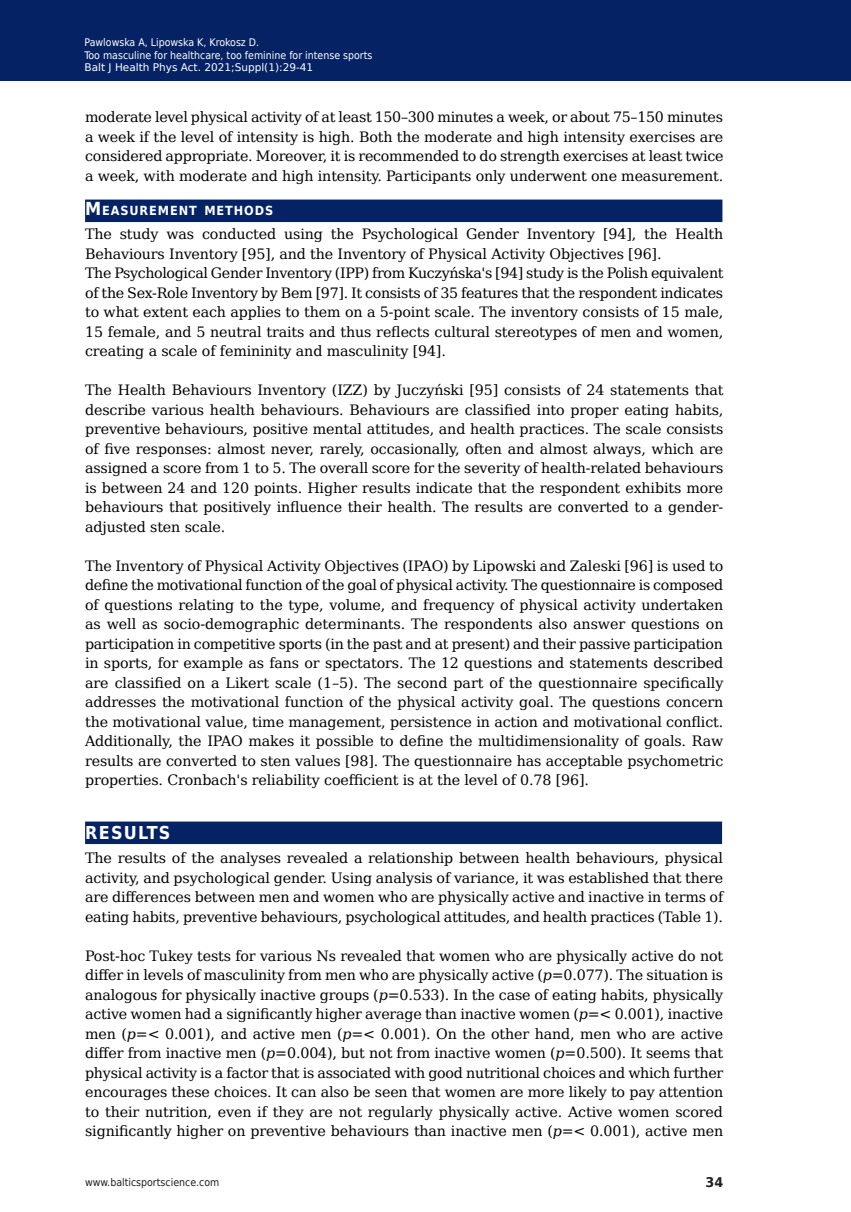
<style>
.page{position:relative;width:851px;height:1212px;background:#fff}
.page>*{position:absolute;margin:0;border:0;box-sizing:border-box;transform-origin:0 0}
.t1{font:700 17.85px "DejaVu Sans Condensed";letter-spacing:.07em;color:#fff}
.t2{font:14.25px/19.5px "DejaVu Serif";letter-spacing:-.01em;color:#000;text-align:justify}
.t3{font:700 13.35px "DejaVu Sans";color:#231f20;scale:.96 1}
.t4{font:700 12.6px "DejaVu Sans Condensed";letter-spacing:.07em;color:#fff}
.t5{font:10.5px/12.6px "DejaVu Sans Condensed";color:#fff}
.t6{font:10.5px "DejaVu Sans";color:#fff}
.t7{font:10.5px "DejaVu Sans Condensed";color:#231f20}
.s1{font-size:18px}
.s2{font-style:italic}
</style>
<div class="page">
<div style="left:0;top:0;width:850px;height:80px;background:#052265"></div>
<div style="left:85px;top:200px;width:637px;height:22px;background:#052265"></div>
<div style="left:85px;top:821px;width:637px;height:23px;background:#052265"></div>
<p class="t5" style="left:84px;top:35px;width:289px">Pawlowska A, Lipowska K, Krokosz D.<br>Too masculine for healthcare, too feminine for intense sports</p>
<p class="t6" style="left:84px;top:59px;width:230px">Balt J Health Phys Act. 2021;Suppl(1):29-41</p>
<p class="t2" style="left:85px;top:106px;width:639px">moderate level physical activity of at least 150–300 minutes a week, or about 75–150 minutes a week if the level of intensity is high. Both the moderate and high intensity exercises are considered appropriate. Moreover, it is recommended to do strength exercises at least twice a week, with moderate and high intensity. Participants only underwent one measurement.</p>
<p class="t4" style="left:85px;top:200px;width:190px"><span class="s1">M</span> EASUREMENT METHODS</p>
<p class="t2" style="left:85px;top:223px;width:639px;text-align:left">The study was conducted using the Psychological Gender Inventory [94], the Health Behaviours Inventory [95], and the Inventory of Physical Activity Objectives [96].<br>The Psychological Gender Inventory (IPP) from Kuczyńska's [94] study is the Polish equivalent of the Sex-Role Inventory by Bem [97]. It consists of 35 features that the respondent indicates to what extent each applies to them on a 5-point scale. The inventory consists of 15 male, 15 female, and 5 neutral traits and thus reflects cultural stereotypes of men and women, creating a scale of femininity and masculinity [94].</p>
<p class="t2" style="left:85px;top:379px;width:639px">The Health Behaviours Inventory (IZZ) by Juczyński [95] consists of 24 statements that describe various health behaviours. Behaviours are classified into proper eating habits, preventive behaviours, positive mental attitudes, and health practices. The scale consists of five responses: almost never, rarely, occasionally, often and almost always, which are assigned a score from 1 to 5. The overall score for the severity of health-related behaviours is between 24 and 120 points. Higher results indicate that the respondent exhibits more behaviours that positively influence their health. The results are converted to a gender&shy;adjusted sten scale.</p>
<p class="t2" style="left:85px;top:555px;width:639px">The Inventory of Physical Activity Objectives (IPAO) by Lipowski and Zaleski [96] is used to define the motivational function of the goal of physical activity. The questionnaire is composed of questions relating to the type, volume, and frequency of physical activity undertaken as well as socio-demographic determinants. The respondents also answer questions on participation in competitive sports (in the past and at present) and their passive participation in sports, for example as fans or spectators. The 12 questions and statements described are classified on a Likert scale (1–5). The second part of the questionnaire specifically addresses the motivational function of the physical activity goal. The questions concern the motivational value, time management, persistence in action and motivational conflict.<br>Additionally, the IPAO makes it possible to define the multidimensionality of goals. Raw results are converted to sten values [98]. The questionnaire has acceptable psychometric properties. Cronbach's reliability coefficientisatthelevelof0.78[96].</p>
<p class="t1" style="left:85px;top:818px;width:87px">RESULTS</p>
<p class="t2" style="left:85px;top:847px;width:639px">The results of the analyses revealed a relationship between health behaviours, physical activity, and psychological gender. Using analysis of variance, it was established that there are differences between men and women who are physically active and inactive in terms of eating habits, preventive behaviours, psychological attitudes, and health practices (Table 1).</p>
<p class="t2" style="left:85px;top:945px;width:639px">Post-hoc Tukey tests for various Ns revealed that women who are physically active do not differ in levels of masculinity from men who are physically active (<span class="s2">p</span>=0.077). The situation is analogous for physically inactive groups (<span class="s2">p</span>=0.533). In the case of eating habits, physically active women had a significantly higher average than inactive women (<span class="s2">p</span>=&lt; 0.001), inactive men (<span class="s2">p</span>=&lt; 0.001), and active men (<span class="s2">p</span>=&lt; 0.001). On the other hand, men who are active differ from inactive men (<span class="s2">p</span>=0.004), but not from inactive women (<span class="s2">p</span>=0.500). It seems that physical activity is a factor that is associated with good nutritional choices and which further encourages these choices. It can also be seen that women are more likely to pay attention to their nutrition, even if they are not regularly physically active. Active women scored significantly higher on preventive behaviours than inactive men (<span class="s2">p</span>=&lt; 0.001), active men</p>
<p class="t7" style="left:85px;top:1174px;width:136px">www.balticsportscience.com</p>
<p class="t3" style="left:705px;top:1172px;width:20px">34</p>
</div>
